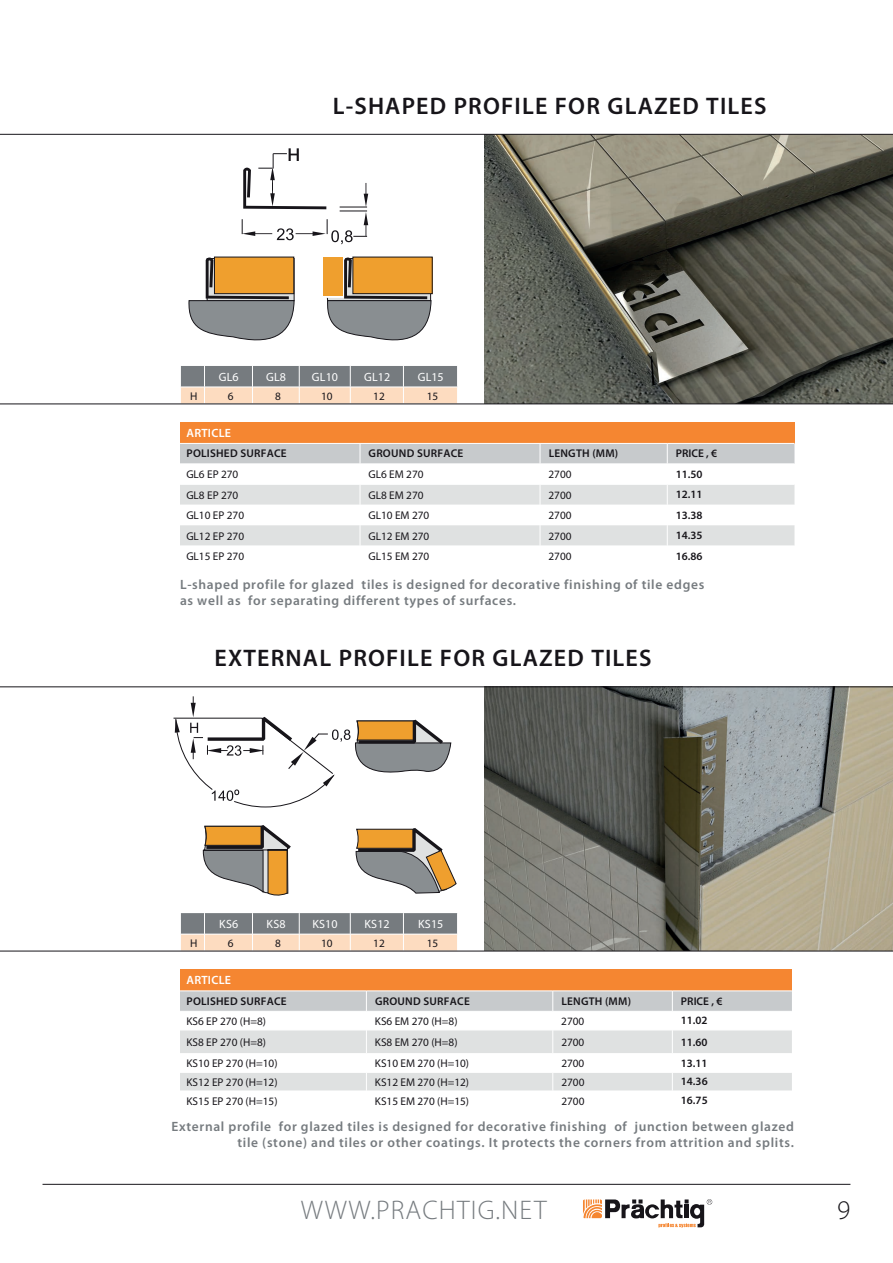
<style>
.page{position:relative;width:893px;height:1263px;background:#fff}
.page>*{position:absolute;margin:0;border:0;box-sizing:border-box;transform-origin:0 0}
.t1{font:300 27px "Myriad Pro";letter-spacing:.045em;color:#767b7f}
.t2{font:300 27px "Myriad Pro";color:#17151a}
.t3{font:600 24px "Myriad Pro";letter-spacing:.05em;color:#17151a}
.t4{font:600 13.5px/16.2px "Myriad Pro";letter-spacing:.05em;color:#767b7f;text-align:right}
.t5{font:12px "Myriad Pro";letter-spacing:.01em;color:#fff}
.t6{font:600 12px "Myriad Pro";letter-spacing:.02em;color:#fff}
.t7{font:11.25px "Myriad Pro";color:#17151a}
.t8{font:600 11.25px "Myriad Pro";letter-spacing:.02em;color:#17151a}
</style>
<div class="page">
<svg style="left:583px;top:1199px;width:129px;height:28px"></svg>
<hr style="left:43px;top:1184px;width:807px;height:1px;background:#17151a">
<svg style="left:181px;top:366px;width:277px;height:38px;background:#b0a59c"></svg>
<hr style="left:204px;top:387px;width:48px;height:1px;background:#fff">
<hr style="left:252px;top:387px;width:47px;height:1px;background:#fff">
<hr style="left:299px;top:387px;width:51px;height:1px;background:#fff">
<hr style="left:350px;top:387px;width:53px;height:1px;background:#fff">
<hr style="left:403px;top:387px;width:55px;height:1px;background:#fff">
<svg style="left:181px;top:913px;width:277px;height:38px;background:#b1a69d"></svg>
<hr style="left:204px;top:934px;width:48px;height:1px;background:#fff">
<hr style="left:252px;top:934px;width:47px;height:1px;background:#fff">
<hr style="left:299px;top:934px;width:51px;height:1px;background:#fff">
<hr style="left:350px;top:934px;width:53px;height:1px;background:#fff">
<hr style="left:403px;top:934px;width:55px;height:1px;background:#fff">
<img style="left:485px;top:688px;width:408px;height:263px">
<svg style="left:203px;top:825px;width:88px;height:70px"></svg>
<svg style="left:355px;top:828px;width:101px;height:66px"></svg>
<svg style="left:174px;top:696px;width:278px;height:112px"></svg>
<div style="left:180px;top:970px;width:612px;height:21px;background:#f58631"></div>
<svg style="left:180px;top:991px;width:612px;height:100px"></svg>
<img style="left:485px;top:135px;width:408px;height:269px">
<svg style="left:189px;top:257px;width:106px;height:83px;background:#b49d7b"></svg>
<svg style="left:323px;top:257px;width:109px;height:83px;background:#b6986d"></svg>
<svg style="left:242px;top:148px;width:126px;height:96px"></svg>
<div style="left:180px;top:422px;width:614px;height:21px;background:#f58631"></div>
<svg style="left:180px;top:443px;width:614px;height:103px"></svg>
<hr style="left:0;top:951px;width:893px;height:1px;background:#17151a">
<hr style="left:0;top:687px;width:893px;height:1px;background:#17151a">
<hr style="left:0;top:404px;width:893px;height:1px;background:#17151a">
<hr style="left:0;top:134px;width:893px;height:1px;background:#17151a">
<p class="t3" style="left:333px;top:90px;width:435px">L-SHAPED PROFILE FOR GLAZED TILES</p>
<p class="t5" style="left:219px;top:370px;width:21px">GL6</p>
<p class="t5" style="left:266px;top:370px;width:21px">GL8</p>
<p class="t5" style="left:312px;top:370px;width:28px">GL10</p>
<p class="t5" style="left:364px;top:370px;width:28px">GL12</p>
<p class="t5" style="left:418px;top:370px;width:28px">GL15</p>
<p class="t7" style="left:190px;top:389px;width:9px">H</p>
<p class="t7" style="left:228px;top:389px;width:7px">6</p>
<p class="t7" style="left:275px;top:389px;width:7px">8</p>
<p class="t7" style="left:321px;top:389px;width:13px">10</p>
<p class="t7" style="left:373px;top:389px;width:13px">12</p>
<p class="t7" style="left:427px;top:389px;width:13px">15</p>
<p class="t6" style="left:186px;top:425px;width:46px">ARTICLE</p>
<p class="t8" style="left:186px;top:446px;width:102px">POLISHED SURFACE</p>
<p class="t8" style="left:369px;top:446px;width:96px">GROUND SURFACE</p>
<p class="t8" style="left:549px;top:446px;width:71px">LENGTH (MM)</p>
<p class="t8" style="left:676px;top:446px;width:43px">PRICE , €</p>
<p class="t7" style="left:186px;top:468px;width:53px">GL6 EP 270</p>
<p class="t7" style="left:369px;top:468px;width:57px">GL6 EM 270</p>
<p class="t7" style="left:549px;top:468px;width:25px">2700</p>
<p class="t8" style="left:676px;top:467px;width:28px">11.50</p>
<p class="t7" style="left:186px;top:488px;width:53px">GL8 EP 270</p>
<p class="t7" style="left:369px;top:488px;width:57px">GL8 EM 270</p>
<p class="t7" style="left:549px;top:488px;width:25px">2700</p>
<p class="t8" style="left:676px;top:487px;width:28px">12.11</p>
<p class="t7" style="left:186px;top:508px;width:59px">GL10 EP 270</p>
<p class="t7" style="left:369px;top:508px;width:62px">GL10 EM 270</p>
<p class="t7" style="left:549px;top:508px;width:25px">2700</p>
<p class="t8" style="left:676px;top:508px;width:28px">13.38</p>
<p class="t7" style="left:186px;top:529px;width:59px">GL12 EP 270</p>
<p class="t7" style="left:369px;top:529px;width:62px">GL12 EM 270</p>
<p class="t7" style="left:549px;top:529px;width:25px">2700</p>
<p class="t8" style="left:676px;top:528px;width:28px">14.35</p>
<p class="t7" style="left:186px;top:549px;width:59px">GL15 EP 270</p>
<p class="t7" style="left:369px;top:549px;width:62px">GL15 EM 270</p>
<p class="t7" style="left:549px;top:549px;width:25px">2700</p>
<p class="t8" style="left:676px;top:549px;width:28px">16.86</p>
<p class="t4" style="left:180px;top:575px;width:526px;text-align:left">L-shaped profile for glazed tiles is designed for decorative finishing of tile edges as well as for separating different types of surfaces.</p>
<p class="t3" style="left:215px;top:643px;width:438px">EXTERNAL PROFILE FOR GLAZED TILES</p>
<p class="t5" style="left:219px;top:917px;width:20px">KS6</p>
<p class="t5" style="left:267px;top:917px;width:20px">KS8</p>
<p class="t5" style="left:312px;top:917px;width:27px">KS10</p>
<p class="t5" style="left:365px;top:917px;width:27px">KS12</p>
<p class="t5" style="left:418px;top:917px;width:27px">KS15</p>
<p class="t7" style="left:190px;top:936px;width:9px">H</p>
<p class="t7" style="left:228px;top:936px;width:7px">6</p>
<p class="t7" style="left:275px;top:936px;width:7px">8</p>
<p class="t7" style="left:321px;top:936px;width:13px">10</p>
<p class="t7" style="left:373px;top:936px;width:13px">12</p>
<p class="t7" style="left:427px;top:936px;width:13px">15</p>
<p class="t6" style="left:186px;top:973px;width:46px">ARTICLE</p>
<p class="t8" style="left:186px;top:994px;width:102px">POLISHED SURFACE</p>
<p class="t8" style="left:375px;top:994px;width:96px">GROUND SURFACE</p>
<p class="t8" style="left:561px;top:994px;width:71px">LENGTH (MM)</p>
<p class="t8" style="left:681px;top:994px;width:43px">PRICE , €</p>
<p class="t7" style="left:186px;top:1014px;width:81px">KS6 EP 270 (H=8)</p>
<p class="t7" style="left:375px;top:1014px;width:84px">KS6 EM 270 (H=8)</p>
<p class="t7" style="left:561px;top:1014px;width:25px">2700</p>
<p class="t8" style="left:681px;top:1013px;width:28px">11.02</p>
<p class="t7" style="left:186px;top:1035px;width:81px">KS8 EP 270 (H=8)</p>
<p class="t7" style="left:375px;top:1035px;width:84px">KS8 EM 270 (H=8)</p>
<p class="t7" style="left:561px;top:1035px;width:25px">2700</p>
<p class="t8" style="left:681px;top:1035px;width:28px">11.60</p>
<p class="t7" style="left:186px;top:1056px;width:93px">KS10 EP 270 (H=10)</p>
<p class="t7" style="left:375px;top:1056px;width:96px">KS10 EM 270 (H=10)</p>
<p class="t7" style="left:561px;top:1056px;width:25px">2700</p>
<p class="t8" style="left:681px;top:1056px;width:28px">13.11</p>
<p class="t7" style="left:186px;top:1075px;width:93px">KS12 EP 270 (H=12)</p>
<p class="t7" style="left:375px;top:1075px;width:96px">KS12 EM 270 (H=12)</p>
<p class="t7" style="left:561px;top:1075px;width:25px">2700</p>
<p class="t8" style="left:681px;top:1074px;width:28px">14.36</p>
<p class="t7" style="left:186px;top:1094px;width:93px">KS15 EP 270 (H=15)</p>
<p class="t7" style="left:375px;top:1094px;width:96px">KS15 EM 270 (H=15)</p>
<p class="t7" style="left:561px;top:1094px;width:25px">2700</p>
<p class="t8" style="left:681px;top:1093px;width:28px">16.75</p>
<p class="t4" style="left:172px;top:1118px;width:624px">External profile for glazed tiles is designed for decorative finishing of junction between glazed tile (stone) and tiles or other coatings. It protects the corners from attrition and splits.</p>
<h1 class="t1" style="left:301px;top:1194px;width:247px">WWW.PRACHTIG.NET</h1>
<h1 class="t2" style="left:837px;top:1194px;width:15px">9</h1>
</div>
